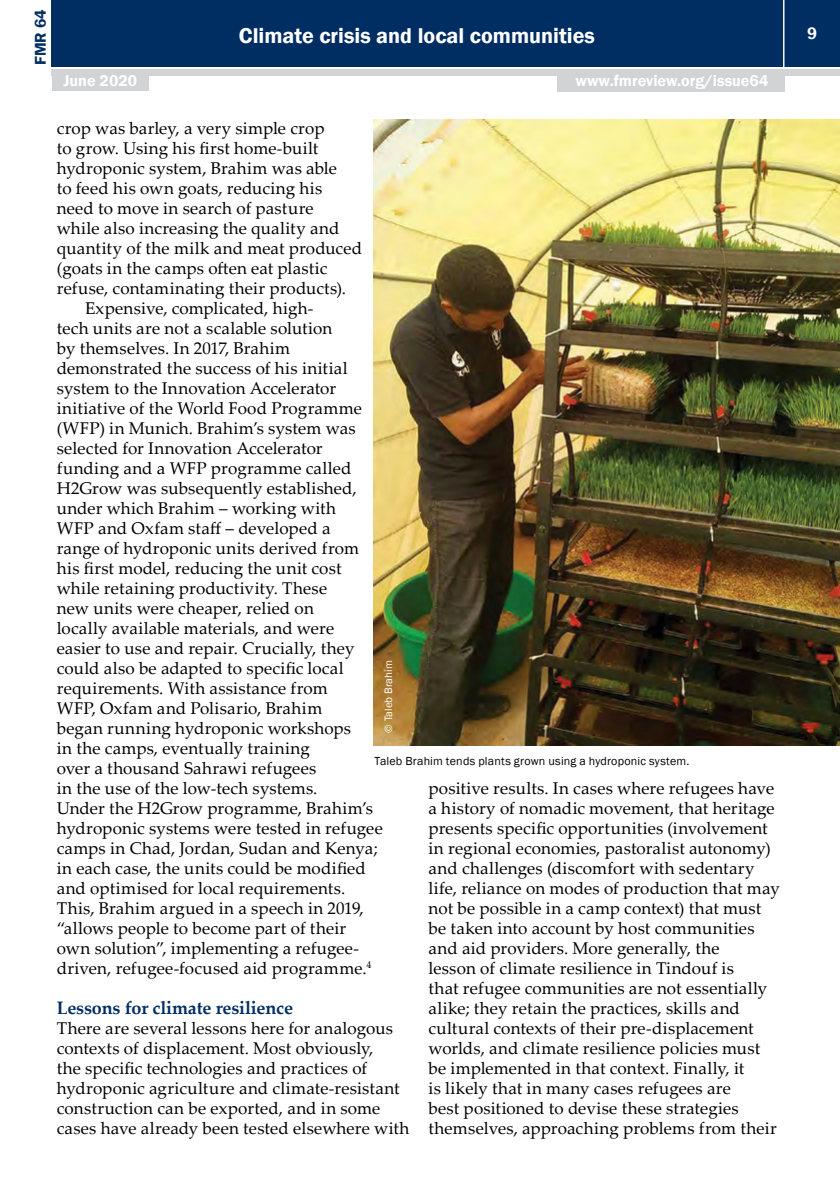
<style>
.page{position:relative;width:840px;height:1191px;background:#fff}
.page>*{position:absolute;margin:0;border:0;box-sizing:border-box;transform-origin:0 0}
.t1{font:600 22px "Franklin Gothic";color:#fff}
.t2{font:700 18px "Palatino Linotype";letter-spacing:-.01em;color:#002d62}
.t3{font:17px/20px "Palatino Linotype";letter-spacing:.01em;color:#000}
.t4{font:600 17px "Franklin Gothic";color:#fff}
.t5{font:600 16px "Franklin Gothic";color:#fff}
.t6{font:600 16px "Franklin Gothic";color:#002d62}
.t7{font:12px "Franklin Gothic";letter-spacing:.015em;color:#000}
.t8{font:11px "Franklin Gothic";color:#fff}
</style>
<div class="page">
<div style="left:52px;top:0;width:787px;height:66px;background:#002d62"></div>
<div style="left:52px;top:69px;width:787px;height:6px;background:#d1d3d4"></div>
<hr style="left:782px;top:0;width:2px;height:68px;background:#fff">
<div style="left:52px;top:73px;width:97px;height:18px;background:#d1d3d4"></div>
<div style="left:557px;top:74px;width:227px;height:18px;background:#d1d3d4"></div>
<img style="left:373px;top:119px;width:466px;height:626px">
<p class="t6" style="left:31px;top:65px;width:58px;rotate:-90deg">FMR 64</p>
<p class="t1" style="left:239px;top:22px;width:357px">Climate crisis and local communities</p>
<p class="t4" style="left:806px;top:23px;width:11px">9</p>
<p class="t5" style="left:63px;top:71px;width:75px">June 2020</p>
<p class="t5" style="left:575px;top:71px;width:194px">www.fmreview.org/issue64</p>
<p class="t3" style="left:57px;top:117px;width:269px">crop was barley, a very simple crop</p>
<p class="t3" style="left:57px;top:137px;width:263px">to grow. Using his first home-built</p>
<p class="t3" style="left:57px;top:157px;width:282px">hydroponic system, Brahim was able</p>
<p class="t3" style="left:57px;top:177px;width:267px">to feed his own goats, reducing his</p>
<p class="t3" style="left:57px;top:197px;width:258px">need to move in search of pasture</p>
<p class="t3" style="left:57px;top:217px;width:284px">while also increasing the quality and</p>
<p class="t3" style="left:57px;top:237px;width:307px">quantity of the milk and meat produced</p>
<p class="t3" style="left:57px;top:257px;width:272px">(goats in the camps often eat plastic</p>
<p class="t3" style="left:57px;top:277px;width:291px">refuse, contaminating their products).</p>
<p class="t3" style="left:85px;top:297px;width:230px">Expensive, complicated, high-</p>
<p class="t3" style="left:57px;top:317px;width:277px">tech units are not a scalable solution</p>
<p class="t3" style="left:57px;top:337px;width:235px">by themselves. In 2017, Brahim</p>
<p class="t3" style="left:57px;top:357px;width:292px">demonstrated the success of his initial</p>
<p class="t3" style="left:57px;top:377px;width:281px">system to the Innovation Accelerator</p>
<p class="t3" style="left:57px;top:397px;width:306px">initiative of the World Food Programme</p>
<p class="t3" style="left:57px;top:417px;width:300px">(WFP) in Munich. Brahim’s system was</p>
<p class="t3" style="left:57px;top:437px;width:267px">selected for Innovation Accelerator</p>
<p class="t3" style="left:57px;top:457px;width:296px">funding and a WFP programme called</p>
<p class="t3" style="left:57px;top:477px;width:301px">H2Grow was subsequently established,</p>
<p class="t3" style="left:57px;top:497px;width:281px">under which Brahim – working with</p>
<p class="t3" style="left:57px;top:517px;width:275px">WFP and Oxfam staff – developed a</p>
<p class="t3" style="left:57px;top:537px;width:304px">range of hydroponic units derived from</p>
<p class="t3" style="left:57px;top:557px;width:286px">his first model, reducing the unit cost</p>
<p class="t3" style="left:57px;top:577px;width:272px">while retaining productivity. These</p>
<p class="t3" style="left:57px;top:597px;width:258px">new units were cheaper, relied on</p>
<p class="t3" style="left:57px;top:617px;width:279px">locally available materials, and were</p>
<p class="t3" style="left:57px;top:637px;width:299px">easier to use and repair. Crucially, they</p>
<p class="t3" style="left:57px;top:657px;width:288px">could also be adapted to specific local</p>
<p class="t3" style="left:57px;top:677px;width:272px">requirements. With assistance from</p>
<p class="t3" style="left:57px;top:697px;width:267px">WFP, Oxfam and Polisario, Brahim</p>
<p class="t3" style="left:57px;top:717px;width:296px">began running hydroponic workshops</p>
<p class="t3" style="left:57px;top:737px;width:254px">in the camps, eventually training</p>
<p class="t3" style="left:57px;top:757px;width:261px">over a thousand Sahrawi refugees</p>
<p class="t3" style="left:57px;top:777px;width:262px">in the use of the low-tech systems.</p>
<p class="t3" style="left:57px;top:797px;width:317px">Under the H2Grow programme, Brahim’s</p>
<p class="t3" style="left:57px;top:817px;width:327px">hydroponic systems were tested in refugee</p>
<p class="t3" style="left:57px;top:837px;width:322px">camps in Chad, Jordan, Sudan and Kenya;</p>
<p class="t3" style="left:57px;top:857px;width:310px">in each case, the units could be modified</p>
<p class="t3" style="left:57px;top:877px;width:290px">and optimised for local requirements.</p>
<p class="t3" style="left:57px;top:897px;width:308px">This, Brahim argued in a speech in 2019,</p>
<p class="t3" style="left:57px;top:917px;width:291px">“allows people to become part of their</p>
<p class="t3" style="left:57px;top:937px;width:304px">own solution”, implementing a refugee-</p>
<p class="t3" style="left:57px;top:957px;width:316px">driven, refugee-focused aid programme.<sup>4</sup></p>
<p class="t2" style="left:57px;top:995px;width:238px">Lessons for climate resilience</p>
<p class="t3" style="left:57px;top:1017px;width:354px">There are several lessons here for analogous contexts of displacement. Most obviously,<br>the specific technologies and practices of hydroponic agriculture and climate-resistant construction can be exported, and in some cases have already been tested elsewhere with</p>
<p class="t8" style="left:381px;top:732px;width:74px;rotate:-90deg">© Taleb Brahim</p>
<p class="t7" style="left:374px;top:753px;width:316px">Taleb Brahim tends plants grown using a hydroponic system.</p>
<p class="t3" style="left:428px;top:777px;width:352px">positive results. In cases where refugees have a history of nomadic movement, that heritage presents specific opportunities (involvement in regional economies, pastoralist autonomy) and challenges (discomfort with sedentary life, reliance on modes of production that may not be possible in a camp context) that must be taken into account by host communities and aid providers. More generally, the<br>lesson of climate resilience in Tindouf is<br>that refugee communities are not essentially alike; they retain the practices, skills and cultural contexts of their pre-displacement worlds, and climate resilience policies must be implemented in that context. Finally, it<br>is likely that in many cases refugees are<br>best positioned to devise these strategies themselves, approaching problems from their</p>
</div>
